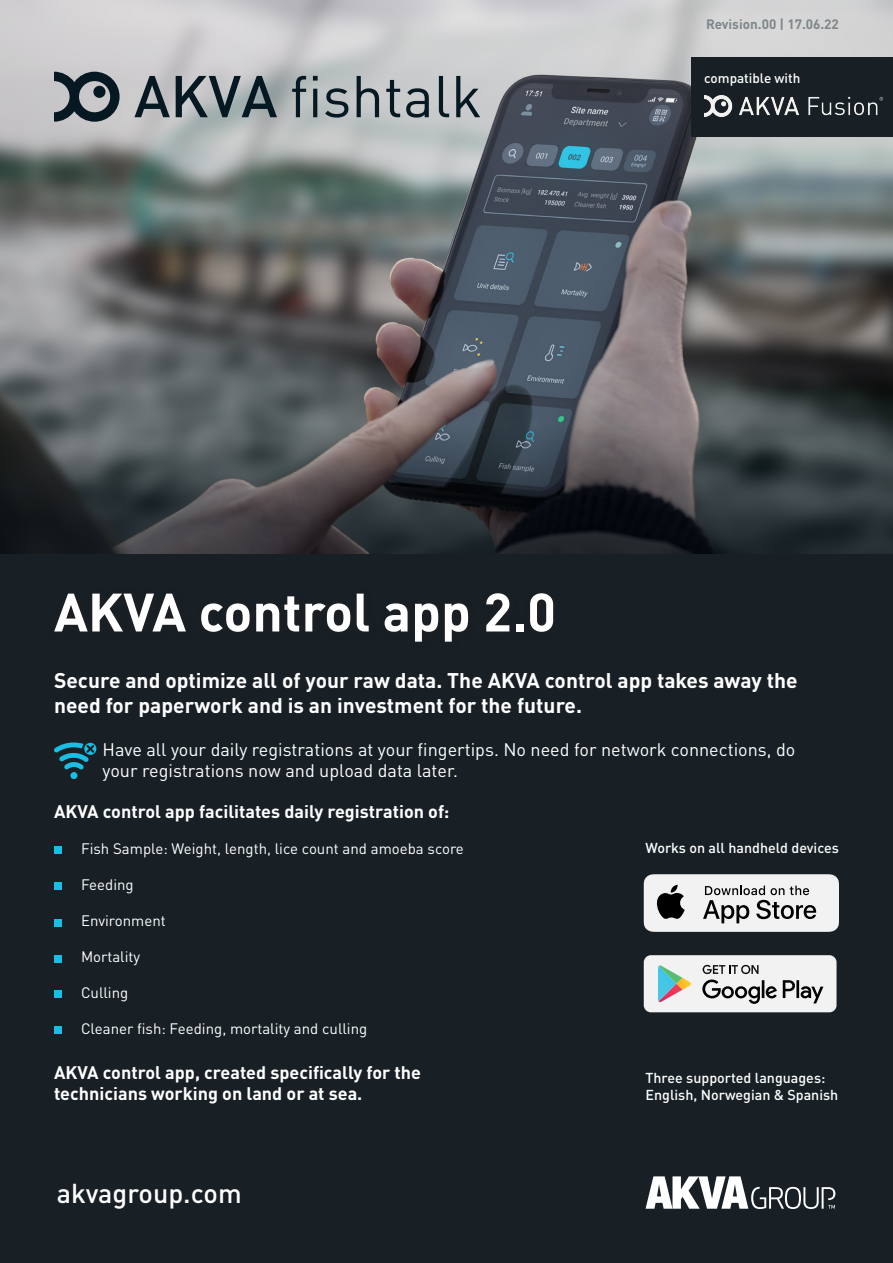
<style>
.page{position:relative;width:893px;height:1263px;background:#fff}
.page>*{position:absolute;margin:0;border:0;box-sizing:border-box;transform-origin:0 0}
.t1{font:58.05px "DINOT";color:#061821}
.t2{font:700 53.25px "DINOT";color:#fff}
.t3{font:500 27px "DINOT";color:#fff}
.t4{font:700 21px/25.2px "DINOT";color:#fff}
.t5{font:700 18px/21px "DINOT";color:#fff}
.t6{font:18px "DINOT";color:#fff}
.t7{font:15px "DINOT";color:#fff}
.t8{font:500 14.25px/17.1px "DINOT";color:#fff}
.t9{font:700 13.5px "DINOT";color:#7f868a}
.t10{font:500 13.5px "DINOT";color:#fff}
.s1{font-weight:500}
</style>
<div class="page">
<div style="left:0;top:554px;width:893px;height:709px;background:#182025"></div>
<svg style="left:646px;top:1176px;width:189px;height:33px"></svg>
<img style="left:0;top:0;width:893px;height:419px">
<div style="left:691px;top:57px;width:202px;height:80px;background:#182025"></div>
<svg style="left:0;top:419px;width:893px;height:135px;background:#3b3f42"></svg>
<div style="left:54px;top:846px;width:8px;height:8px;background:#18bee3"></div>
<div style="left:54px;top:882px;width:8px;height:8px;background:#18bee3"></div>
<div style="left:54px;top:919px;width:8px;height:7px;background:#18bee3"></div>
<div style="left:54px;top:954px;width:8px;height:8px;background:#18bee3"></div>
<div style="left:54px;top:990px;width:8px;height:8px;background:#18bee3"></div>
<div style="left:54px;top:1026px;width:8px;height:8px;background:#18bee3"></div>
<svg style="left:54px;top:72px;width:66px;height:50px;background:#666e74"></svg>
<div style="left:93px;top:86px;width:13px;height:12px;background:#061821;border-radius:50%"></div>
<div style="left:644px;top:955px;width:192px;height:57px;background:#f2f2f2;border-radius:7px"></div>
<svg style="left:702px;top:965px;width:121px;height:39px"></svg>
<svg style="left:658px;top:965px;width:33px;height:37px"></svg>
<svg style="left:644px;top:874px;width:195px;height:58px;background:#cbcbcb"></svg>
<img style="left:704px;top:95px;width:180px;height:22px">
<div style="left:70px;top:772px;width:7px;height:7px;background:#18bee3;border-radius:50%"></div>
<svg style="left:54px;top:742px;width:42px;height:28px"></svg>
<h1 class="t1" style="left:134px;top:52px;width:350px"><span class="s1">AKVA</span> fishtalk</h1>
<p class="t9" style="left:706px;top:14px;width:134px">Revision.00 | 17.06.22</p>
<p class="t10" style="left:704px;top:68px;width:98px">compatible with</p>
<p class="t2" style="left:54px;top:571px;width:504px">AKVA control app 2.0</p>
<p class="t4" style="left:54px;top:666px;width:745px">Secure and optimize all of your raw data. The AKVA control app takes away the need for paperwork and is an investment for the future.</p>
<p class="t6" style="left:102px;top:735px;width:694px">Have all your daily registrations at your fingertips. No need for network connections, do</p>
<p class="t6" style="left:102px;top:756px;width:357px">your registrations now and upload data later.</p>
<p class="t5" style="left:54px;top:799px;width:397px">AKVA control app facilitates daily registration of:</p>
<p class="t7" style="left:54px;top:837px;width:411px">• Fish Sample: Weight, length, lice count and amoeba score</p>
<p class="t7" style="left:54px;top:873px;width:81px">• Feeding</p>
<p class="t7" style="left:54px;top:909px;width:113px">• Environment</p>
<p class="t7" style="left:54px;top:945px;width:88px">• Mortality</p>
<p class="t7" style="left:54px;top:981px;width:76px">• Culling</p>
<p class="t7" style="left:54px;top:1017px;width:315px">• Cleaner fish: Feeding, mortality and culling</p>
<p class="t5" style="left:54px;top:1061px;width:368px">AKVA control app, created specifically for the technicians working on land or at sea.</p>
<p class="t3" style="left:57px;top:1172px;width:186px">akvagroup.com</p>
<p class="t8" style="left:646px;top:838px;width:195px">Works on all handheld devices</p>
<p class="t8" style="left:646px;top:1068px;width:194px">Three supported languages:<br>English, Norwegian &amp; Spanish</p>
</div>
